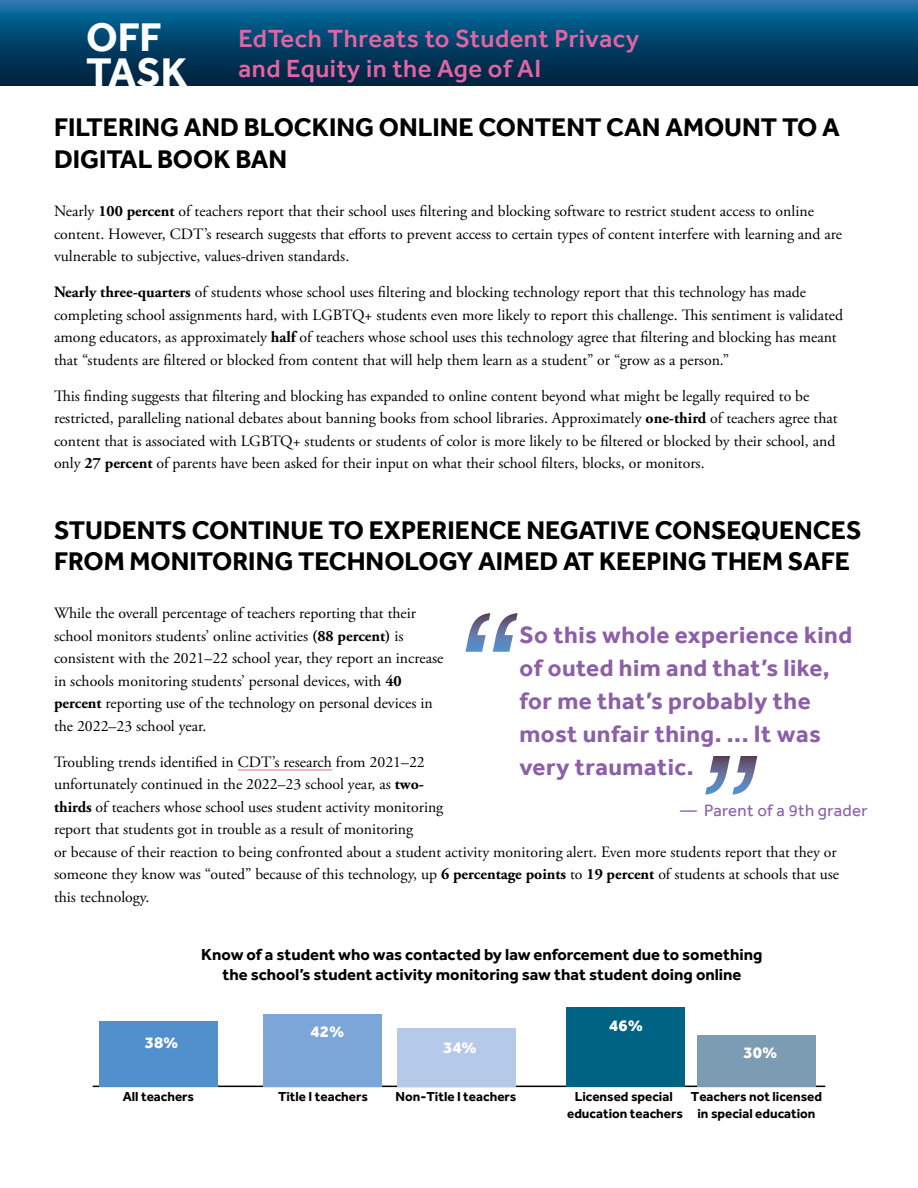
<style>
.page{position:relative;width:918px;height:1188px;background:#fff}
.page>*{position:absolute;margin:0;border:0;box-sizing:border-box;transform-origin:0 0}
.t1{font:700 41.1px/35.1px "Effra";letter-spacing:-.005em;color:#fff}
.head_B{font:700 26.25px/31.5px "Effra";color:#000}
.t2{font:500 25.5px/30px "Effra";letter-spacing:.02em;color:#e265a2}
.t3{font:700 24.3px/33px "Effra";letter-spacing:.02em;color:#8c5fa8}
.t4{font:16.8px "Effra";letter-spacing:.02em;color:#8c5fa8}
.t5{font:700 16.5px/19.8px "Effra";color:#000;text-align:center}
.t6{font:800 16.5px "Effra";color:#fff}
.body{font:15.75px/22.5px "Adobe Garamond Pro";color:#000}
.t7{font:700 13.5px/16.5px "Effra";color:#000;text-align:center}
.s1{font-weight:700}
</style>
<div class="page">
<svg style="left:0;top:0;width:918px;height:86px;background:#05466e"></svg>
<hr style="left:238px;top:770px;width:94px;height:1px;background:#e265a2">
<svg style="left:465px;top:613px;width:53px;height:39px"></svg>
<svg style="left:705px;top:756px;width:52px;height:39px"></svg>
<hr style="left:93px;top:1086px;width:732px;height:1px;background:#000">
<div style="left:99px;top:1021px;width:119px;height:65px;background:#5290cd"></div>
<div style="left:264px;top:1014px;width:118px;height:72px;background:#7ca6d8"></div>
<div style="left:397px;top:1028px;width:118px;height:58px;background:#b5c9e9"></div>
<div style="left:566px;top:1007px;width:118px;height:79px;background:#006383"></div>
<div style="left:697px;top:1035px;width:119px;height:51px;background:#7b9cb3"></div>
<h1 class="t1" style="left:86px;top:20px;width:103px">OFF<br>TASK</h1>
<h3 class="t2" style="left:238px;top:24px;width:402px">EdTech Threats to Student Privacy and Equity in the Age of AI</h3>
<p class="head_B" style="left:54px;top:112px;width:788px">FILTERING AND BLOCKING ONLINE CONTENT CAN AMOUNT TO A<br>DIGITAL BOOK BAN</p>
<p class="body" style="left:54px;top:200px;width:790px">Nearly <span class="s1">100 percent</span> of teachers report that their school uses filtering and blocking software to restrict student access to online content. However, CDT’s research suggests that efforts to prevent access to certain types of content interfere with learning and are vulnerable to subjective, values-driven standards.</p>
<p class="body" style="left:54px;top:281px;width:791px"><span class="s1">Nearly three-quarters</span> of students whose school uses filtering and blocking technology report that this technology has made completing school assignments hard, with LGBTQ+ students even more likely to report this challenge. This sentiment is validated among educators, as approximately <span class="s1">half</span> of teachers whose school uses this technology agree that filtering and blocking has meant that “students are filtered or blocked from content that will help them learn as a student” or “grow as a person.”</p>
<p class="body" style="left:54px;top:385px;width:785px">This finding suggests that filtering and blocking has expanded to online content beyond what might be legally required to be restricted, paralleling national debates about banning books from school libraries. Approximately <span class="s1">one-third</span> of teachers agree that content that is associated with LGBTQ+ students or students of color is more likely to be filtered or blocked by their school, and only <span class="s1">27 percent</span> of parents have been asked for their input on what their school filters, blocks, or monitors.</p>
<p class="head_B" style="left:54px;top:514px;width:809px">STUDENTS CONTINUE TO EXPERIENCE NEGATIVE CONSEQUENCES<br>FROM MONITORING TECHNOLOGY AIMED AT KEEPING THEM SAFE</p>
<p class="body" style="left:54px;top:603px;width:391px">While the overall percentage of teachers reporting that their school monitors students’ online activities <span class="s1">(88 percent)</span> is consistent with the 2021–22 school year, they report an increase in schools monitoring students’ personal devices, with <span class="s1">40 percent</span> reporting use of the technology on personal devices in the 2022–23 school year.</p>
<p class="body" style="left:54px;top:751px;width:787px">Troubling trends identified in CDT’s research from 2021–22<br>unfortunately continued in the 2022–23 school year, as <span class="s1">two-<br>thirds</span> of teachers whose school uses student activity monitoring<br>report that students got in trouble as a result of monitoring<br>or because of their reaction to being confronted about a student activity monitoring alert. Even more students report that they or someone they know was “outed” because of this technology, up <span class="s1">6 percentage points</span> to <span class="s1">19 percent</span> of students at schools that use this technology.</p>
<p class="t3" style="left:519px;top:618px;width:334px">So this whole experience kind of outed him and that’s like, for me that’s probably the most unfair thing. ... It was very traumatic.</p>
<p class="t4" style="left:680px;top:801px;width:189px">— Parent of a 9th grader</p>
<p class="t6" style="left:145px;top:1032px;width:35px">38%</p>
<p class="t5" style="left:201px;top:944px;width:563px">Know of a student who was contacted by law enforcement due to something the school’s student activity monitoring saw that student doing online</p>
<p class="t6" style="left:311px;top:1022px;width:35px">42%</p>
<p class="t6" style="left:443px;top:1038px;width:35px">34%</p>
<p class="t6" style="left:609px;top:1016px;width:35px">46%</p>
<p class="t6" style="left:744px;top:1042px;width:35px">30%</p>
<p class="t7" style="left:123px;top:1088px;width:73px">All teachers</p>
<p class="t7" style="left:278px;top:1088px;width:91px">Title I teachers</p>
<p class="t7" style="left:396px;top:1088px;width:122px">Non-Title I teachers</p>
<p class="t7" style="left:567px;top:1088px;width:117px">Licensed special education teachers</p>
<p class="t7" style="left:691px;top:1088px;width:133px">Teachers not licensed in special education</p>
</div>
